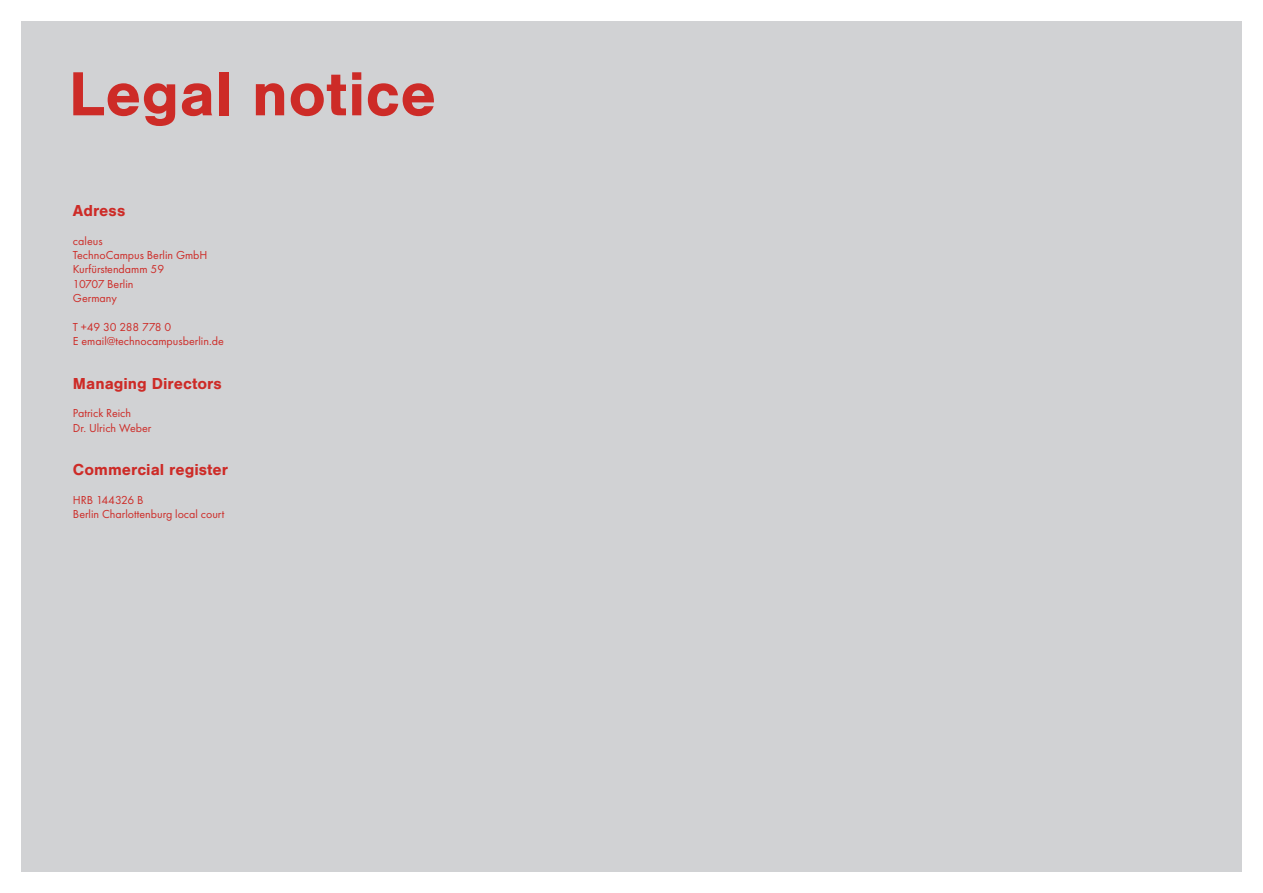
<style>
.page{position:relative;width:1263px;height:893px;background:#fff}
.page>*{position:absolute;margin:0;border:0;box-sizing:border-box;transform-origin:0 0}
.t1{font:700 64.5px "Nimbus San";color:#cd2b27}
.t2{font:700 16.5px "Nimbus San";color:#cd2b27}
.t3{font:12px/14.4px "Futura PT";color:#cd2b27}
</style>
<div class="page">
<div style="left:21px;top:21px;width:1221px;height:851px;background:#d1d2d4"></div>
<h1 class="t1" style="left:69px;top:58px;width:369px">Legal notice</h1>
<h2 class="t2" style="left:73px;top:201px;width:54px">Adress</h2>
<p class="t3" style="left:73px;top:233px;width:136px">caleus<br>TechnoCampus Berlin GmbH<br>Kurfürstendamm 59<br>10707 Berlin<br>Germany</p>
<p class="t3" style="left:73px;top:320px;width:152px">T +49 30 288 778 0<br>E email@technocampusberlin.de</p>
<h2 class="t2" style="left:73px;top:374px;width:150px">Managing Directors</h2>
<p class="t3" style="left:73px;top:406px;width:80px">Patrick Reich<br>Dr. Ulrich Weber</p>
<h2 class="t2" style="left:73px;top:460px;width:157px">Commercial register</h2>
<p class="t3" style="left:73px;top:493px;width:153px">HRB 144326 B<br>Berlin Charlottenburg local court</p>
</div>
